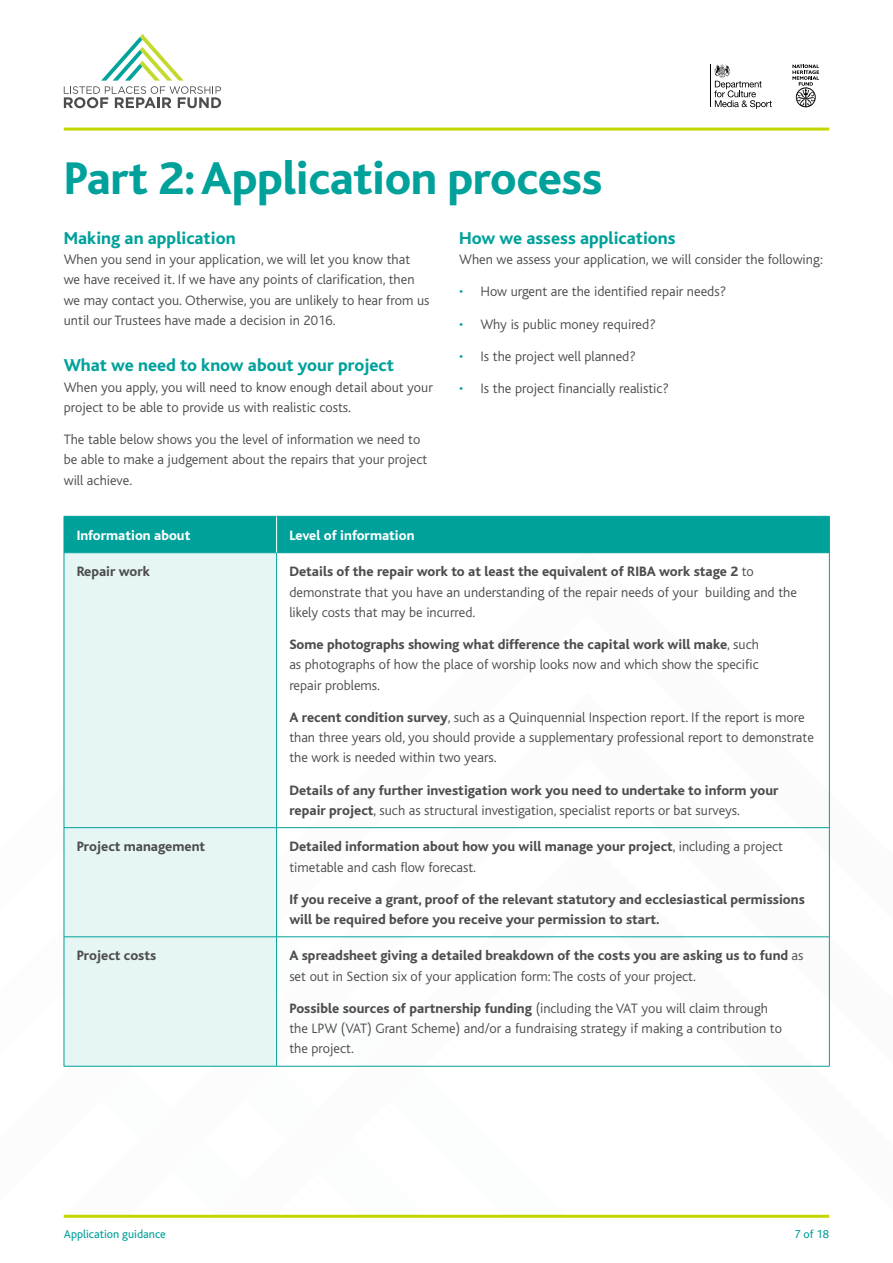
<style>
.page{position:relative;width:893px;height:1263px;background:#fff}
.page>*{position:absolute;margin:0;border:0;box-sizing:border-box;transform-origin:0 0}
.t1{font:800 48px "Bliss";letter-spacing:-.01em;color:#00a19b}
.t2{font:800 18px "Bliss";color:#00a19b}
.t3{font:300 14.25px/20.2px "Bliss";color:#4d4d4f}
.t4{font:800 14.25px/20.2px "Bliss";color:#4d4d4f}
.t5{font:800 14.25px "Bliss";color:#fff}
.t6{font:12px "Bliss";color:#00a19b}
.s1{color:#00a19b}
.s2{font-weight:800}
.s3{font-weight:300}
</style>
<div class="page">
<hr style="left:64px;top:1215px;width:765px;height:3px;background:#c4d600">
<hr style="left:64px;top:128px;width:765px;height:3px;background:#c4d600">
<svg style="left:64px;top:34px;width:157px;height:74px"></svg>
<hr style="left:710px;top:64px;width:1px;height:43px;background:#000">
<svg style="left:714px;top:64px;width:58px;height:45px"></svg>
<svg style="left:792px;top:65px;width:27px;height:42px"></svg>
<div style="left:65px;top:517px;width:764px;height:35px;background:#00a19b"></div>
<div style="left:65px;top:553px;width:211px;height:513px;background:#e6f6f5"></div>
<hr style="left:64px;top:516px;width:213px;height:1px;background:#00a19b">
<hr style="left:64px;top:516px;width:1px;height:36px;background:#00a19b">
<hr style="left:277px;top:516px;width:553px;height:1px;background:#00a19b">
<hr style="left:829px;top:516px;width:1px;height:36px;background:#00a19b">
<hr style="left:64px;top:552px;width:213px;height:1px;background:#00a19b">
<hr style="left:64px;top:553px;width:1px;height:274px;background:#00a19b">
<hr style="left:277px;top:552px;width:553px;height:1px;background:#00a19b">
<hr style="left:276px;top:553px;width:1px;height:274px;background:#00a19b">
<hr style="left:829px;top:553px;width:1px;height:274px;background:#00a19b">
<hr style="left:64px;top:827px;width:213px;height:1px;background:#00a19b">
<hr style="left:64px;top:828px;width:1px;height:109px;background:#00a19b">
<hr style="left:277px;top:827px;width:553px;height:1px;background:#00a19b">
<hr style="left:276px;top:828px;width:1px;height:109px;background:#00a19b">
<hr style="left:829px;top:828px;width:1px;height:109px;background:#00a19b">
<hr style="left:64px;top:936px;width:213px;height:1px;background:#00a19b">
<hr style="left:64px;top:937px;width:1px;height:129px;background:#00a19b">
<hr style="left:277px;top:936px;width:553px;height:1px;background:#00a19b">
<hr style="left:276px;top:937px;width:1px;height:129px;background:#00a19b">
<hr style="left:829px;top:937px;width:1px;height:129px;background:#00a19b">
<hr style="left:64px;top:1066px;width:213px;height:1px;background:#00a19b">
<hr style="left:277px;top:1066px;width:553px;height:1px;background:#00a19b">
<hr style="left:276px;top:516px;width:1px;height:36px;background:#fff">
<h1 class="t1" style="left:64px;top:154px;width:540px">Part 2: Application process</h1>
<p class="t2" style="left:64px;top:229px;width:173px">Making an application</p>
<p class="t3" style="left:64px;top:249px;width:367px">When you send in your application, we will let you know that we have received it. If we have any points of clarification, then we may contact you. Otherwise, you are unlikely to hear from us until our Trustees have made a decision in 2016.</p>
<p class="t2" style="left:64px;top:356px;width:332px">What we need to know about your project</p>
<p class="t3" style="left:64px;top:377px;width:371px">When you apply, you will need to know enough detail about your project to be able to provide us with realistic costs.</p>
<p class="t3" style="left:64px;top:429px;width:365px">The table below shows you the level of information we need to be able to make a judgement about the repairs that your project will achieve.</p>
<p class="t2" style="left:459px;top:229px;width:218px">How we assess applications</p>
<p class="t3" style="left:459px;top:249px;width:365px">When we assess your application, we will consider the following:</p>
<p class="t3" style="left:459px;top:282px;width:268px"><span class="s1">•</span> How urgent are the identified repair needs?</p>
<p class="t3" style="left:459px;top:314px;width:198px"><span class="s1">•</span> Why is public money required?</p>
<p class="t3" style="left:459px;top:346px;width:178px"><span class="s1">•</span> Is the project well planned?</p>
<p class="t3" style="left:459px;top:378px;width:211px"><span class="s1">•</span> Is the project financially realistic?</p>
<p class="t5" style="left:77px;top:528px;width:115px">Information about</p>
<p class="t5" style="left:289px;top:528px;width:127px">Level of information</p>
<p class="t4" style="left:77px;top:562px;width:75px">Repair work</p>
<p class="t3" style="left:289px;top:562px;width:509px"><span class="s2">Details of the repair work to at least the equivalent of RIBA work stage 2</span> to demonstrate that you have an understanding of the repair needs of your building and the likely costs that may be incurred.</p>
<p class="t3" style="left:289px;top:635px;width:471px;text-align:justify"><span class="s2">Some photographs showing what difference the capital work will make</span>, such as photographs of how the place of worship looks now and which show the specific repair problems.</p>
<p class="t3" style="left:289px;top:707px;width:526px"><span class="s2">A recent condition survey</span>, such as a Quinquennial Inspection report. If the report is more than three years old, you should provide a supplementary professional report to demonstrate the work is needed within two years.</p>
<p class="t4" style="left:289px;top:780px;width:491px">Details of any further investigation work you need to undertake to inform your repair project<span class="s3">, such as structural investigation, specialist reports or bat surveys.</span></p>
<p class="t4" style="left:77px;top:837px;width:130px">Project management</p>
<p class="t4" style="left:289px;top:837px;width:495px">Detailed information about how you will manage your project<span class="s3">, including a project timetable and cash flow forecast.</span></p>
<p class="t4" style="left:289px;top:889px;width:517px">If you receive a grant, proof of the relevant statutory and ecclesiastical permissions will be required before you receive your permission to start.</p>
<p class="t4" style="left:77px;top:946px;width:81px">Project costs</p>
<p class="t4" style="left:289px;top:946px;width:516px">A spreadsheet giving a detailed breakdown of the costs you are asking us to fund <span class="s3">as set out in Section six of your application form: The costs of your project.</span></p>
<p class="t3" style="left:289px;top:998px;width:494px"><span class="s2">Possible sources of partnership funding</span> (including the VAT you will claim through the LPW (VAT) Grant Scheme) and/or a fundraising strategy if making a contribution to the project.</p>
<p class="t6" style="left:64px;top:1228px;width:104px">Application guidance</p>
<p class="t6" style="left:794px;top:1228px;width:36px">7 of 18</p>
</div>
